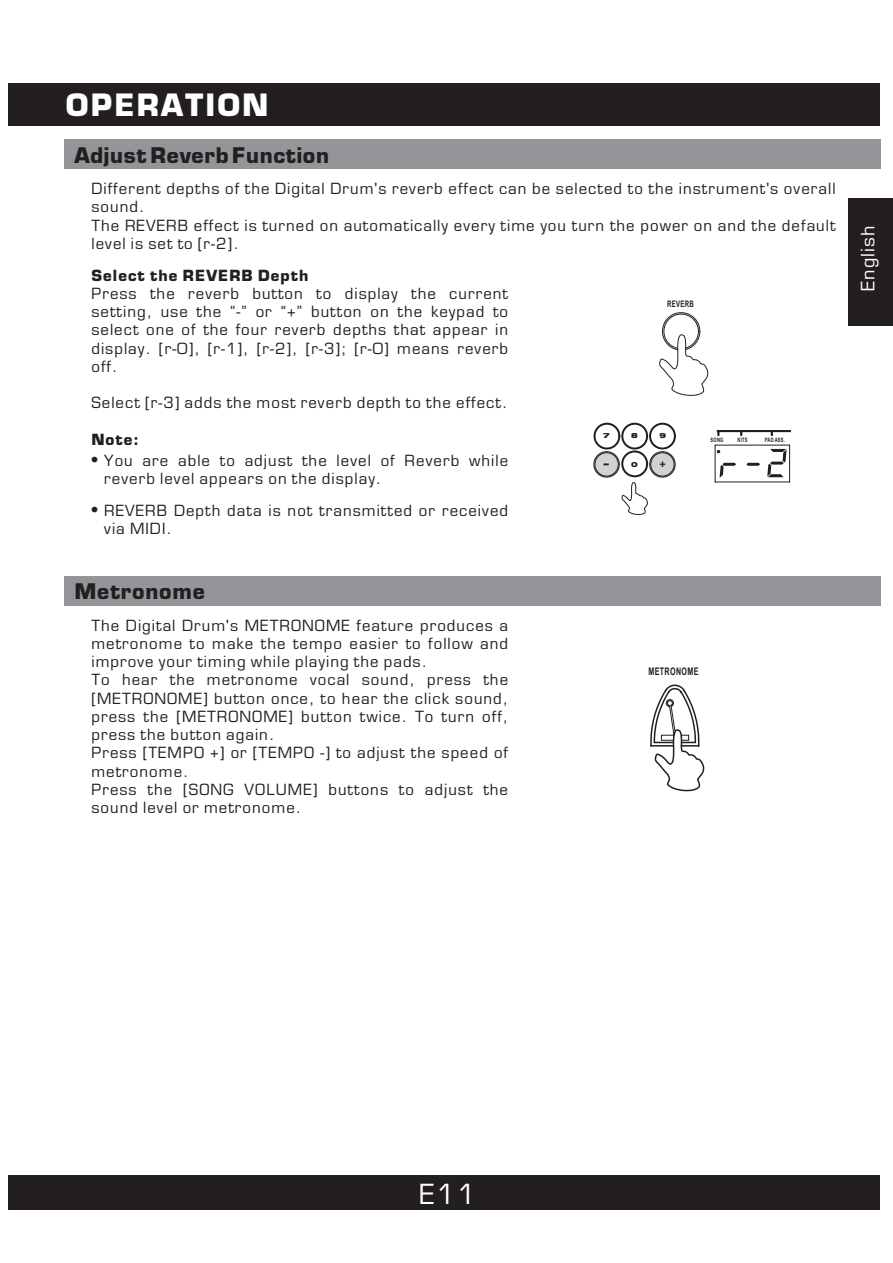
<style>
.page{position:relative;width:893px;height:1263px;background:#fff}
.page>*{position:absolute;margin:0;border:0;box-sizing:border-box;transform-origin:0 0}
.t1{font:700 30px "Eurostile";letter-spacing:.07em;color:#fff}
.t2{font:27px "Eurostile";color:#fff}
.t3{font:700 21px "Eurostile";letter-spacing:.035em;color:#231f20}
.t4{font:700 18px "Eurostile";letter-spacing:.07em;color:#fff}
.t5{font:18px "Helvetica";color:#231f20}
.t6{font:15px/18.3px "Eurostile";letter-spacing:.07em;color:#231f20}
.t7{font:700 15px "Eurostile";letter-spacing:.07em;color:#231f20}
.t8{font:700 10.5px "Arial";letter-spacing:.055em;color:#231f20;scale:.68 1}
.t9{font:9.3px "Swis 721 Blk Ex BT";color:#231f20;scale:1.55 1}
.t10{font:9.3px "Swis 721 Blk Ex BT";color:#231f20}
.t11{font:700 9px "Arial";letter-spacing:.055em;color:#231f20;scale:.67 1}
.t12{font:6.9px "Swis 721 Blk Ex BT";color:#231f20}
.t13{font:700 6.15px "Arial";letter-spacing:.055em;color:#231f20;scale:.68 1}
.s1{font-size:6.9px}
</style>
<div class="page">
<div style="left:9px;top:1176px;width:871px;height:34px;background:#231f20"></div>
<div style="left:64px;top:140px;width:816px;height:29px;background:#939598"></div>
<div style="left:9px;top:83px;width:871px;height:42px;background:#231f20"></div>
<svg style="left:659px;top:312px;width:50px;height:84px"></svg>
<svg style="left:593px;top:423px;width:83px;height:93px"></svg>
<hr style="left:715px;top:482px;width:75px;height:1px;background:#231f20">
<hr style="left:715px;top:445px;width:75px;height:1px;background:#231f20">
<hr style="left:715px;top:445px;width:1px;height:37px;background:#231f20">
<hr style="left:789px;top:445px;width:1px;height:37px;background:#231f20">
<hr style="left:717px;top:430px;width:74px;height:2px;background:#231f20">
<svg style="left:720px;top:463px;width:16px;height:15px"></svg>
<svg style="left:746px;top:463px;width:14px;height:3px"></svg>
<svg style="left:767px;top:449px;width:20px;height:28px"></svg>
<div style="left:64px;top:576px;width:816px;height:30px;background:#939598"></div>
<svg style="left:650px;top:684px;width:55px;height:108px"></svg>
<div style="left:848px;top:198px;width:45px;height:127px;background:#231f20"></div>
<h1 class="t1" style="left:66px;top:94px;width:204px">OPERATION</h1>
<h3 class="t3" style="left:74px;top:147px;width:256px">Adjust Reverb Function</h3>
<p class="t6" style="left:91px;top:181px;width:746px">Different depths of the Digital Drum's reverb effect can be selected to the instrument's overall sound.<br>The REVERB effect is turned on automatically every time you turn the power on and the default level is set to [r-2].</p>
<p class="t7" style="left:91px;top:269px;width:218px">Select the REVERB Depth</p>
<p class="t6" style="left:91px;top:286px;width:418px;text-align:justify">Press the reverb button to display the current setting, use the “-” or “+” button on the keypad to select one of the four reverb depths that appear in display. [r-0], [r-1], [r-2], [r-3]; [r-0] means reverb off.</p>
<p class="t6" style="left:91px;top:395px;width:417px">Select [r-3] adds the most reverb depth to the effect.</p>
<p class="t7" style="left:91px;top:434px;width:49px">Note:</p>
<p class="t6" style="left:104px;top:452px;width:405px">You are able to adjust the level of Reverb while reverb level appears on the display.</p>
<p class="t6" style="left:104px;top:503px;width:405px">REVERB Depth data is not transmitted or received via MIDI.</p>
<p class="t5" style="left:91px;top:453px;width:8px">•</p>
<p class="t5" style="left:91px;top:503px;width:8px">•</p>
<h3 class="t3" style="left:74px;top:584px;width:132px">Metronome</h3>
<p class="t6" style="left:91px;top:617px;width:418px">The Digital Drum's METRONOME feature produces a metronome to make the tempo easier to follow and improve your timing while playing the pads.<br>To hear the metronome vocal sound, press the [METRONOME] button once, to hear the click sound, press the [METRONOME] button twice. To turn off, press the button again.<br>Press [TEMPO +] or [TEMPO -] to adjust the speed of metronome.<br>Press the [SONG VOLUME] buttons to adjust the sound level or metronome.</p>
<p class="t11" style="left:667px;top:301px;width:42px">REVERB</p>
<p class="t12" style="left:603px;top:432px;width:8px">7</p>
<p class="t12" style="left:631px;top:432px;width:8px">8</p>
<p class="t12" style="left:659px;top:432px;width:8px">9</p>
<p class="t9" style="left:603px;top:459px;width:24px">- <span class="s1">0</span></p>
<p class="t10" style="left:659px;top:458px;width:9px">+</p>
<p class="t13" style="left:711px;top:438px;width:20px">SONG</p>
<p class="t13" style="left:737px;top:438px;width:16px">KITS</p>
<p class="t13" style="left:765px;top:438px;width:31px">PAD ASS.</p>
<p class="t8" style="left:648px;top:668px;width:75px">METRONOME</p>
<p class="t4" style="left:861px;top:291px;width:68px;rotate:-90deg">English</p>
<h2 class="t2" style="left:420px;top:1183px;width:58px">E11</h2>
</div>
